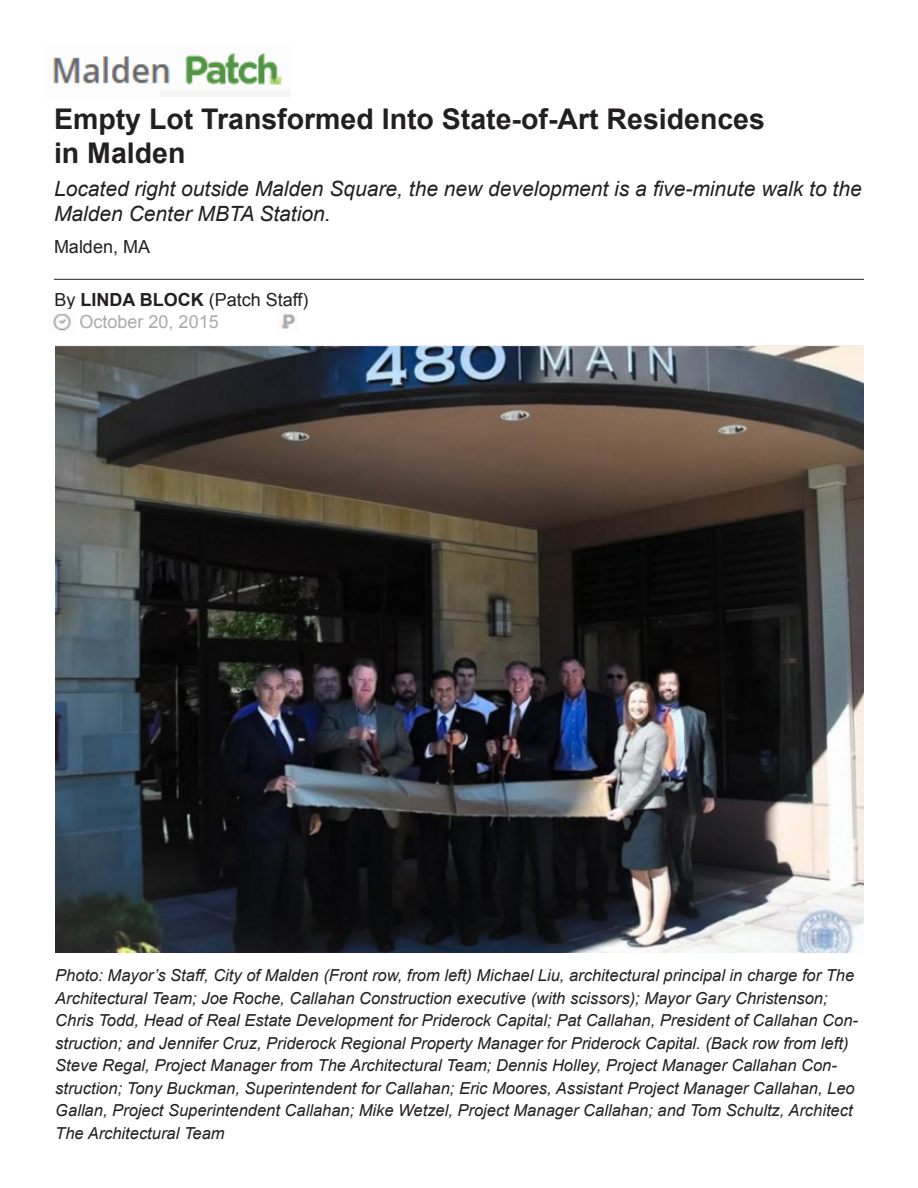
<style>
.page{position:relative;width:918px;height:1188px;background:#fff}
.page>*{position:absolute;margin:0;border:0;box-sizing:border-box;transform-origin:0 0}
.t1{font:700 28.5px/34.2px "Arial";color:#231f20}
.t2{font:italic 21px/25.5px "Arial";color:#231f20}
.t3{font:18px/22.5px "Arial";color:#231f20}
.t4{font:italic 16.5px/22.5px "Arial";color:#231f20}
.s1{font-weight:700}
.s2{color:#aaa}
</style>
<div class="page">
<img style="left:53px;top:53px;width:237px;height:43px">
<img style="left:55px;top:346px;width:809px;height:607px">
<hr style="left:54px;top:279px;width:810px;height:1px;background:#231f20">
<img style="left:53px;top:313px;width:18px;height:18px">
<img style="left:281px;top:314px;width:15px;height:15px">
<p class="t1" style="left:54px;top:103px;width:712px">Empty Lot Transformed Into State-of-Art Residences in Malden</p>
<p class="t2" style="left:54px;top:176px;width:809px">Located right outside Malden Square, the new development is a five-minute walk to the<br>Malden Center MBTA Station.</p>
<p class="t3" style="left:54px;top:236px;width:98px">Malden, MA</p>
<p class="t3" style="left:80px;top:288px;width:231px;text-indent:-25px">By <span class="s1">LINDA BLOCK</span> (Patch Staff)<br><span class="s2">October 20, 2015</span></p>
<p class="t4" style="left:55px;top:965px;width:804px">Photo: Mayor’s Staff, City of Malden (Front row, from left) Michael Liu, architectural principal in charge for The Architectural Team; Joe Roche, Callahan Construction executive (with scissors); Mayor Gary Christenson; Chris Todd, Head of Real Estate Development for Priderock Capital; Pat Callahan, President of Callahan Con&shy;struction; and Jennifer Cruz, Priderock Regional Property Manager for Priderock Capital. (Back row from left)<br>Steve Regal, Project Manager from The Architectural Team; Dennis Holley, Project Manager Callahan Con&shy;struction; Tony Buckman, Superintendent for Callahan; Eric Moores, Assistant Project Manager Callahan, Leo Gallan, Project Superintendent Callahan; Mike Wetzel, Project Manager Callahan; and Tom Schultz, Architect The Architectural Team</p>
</div>
